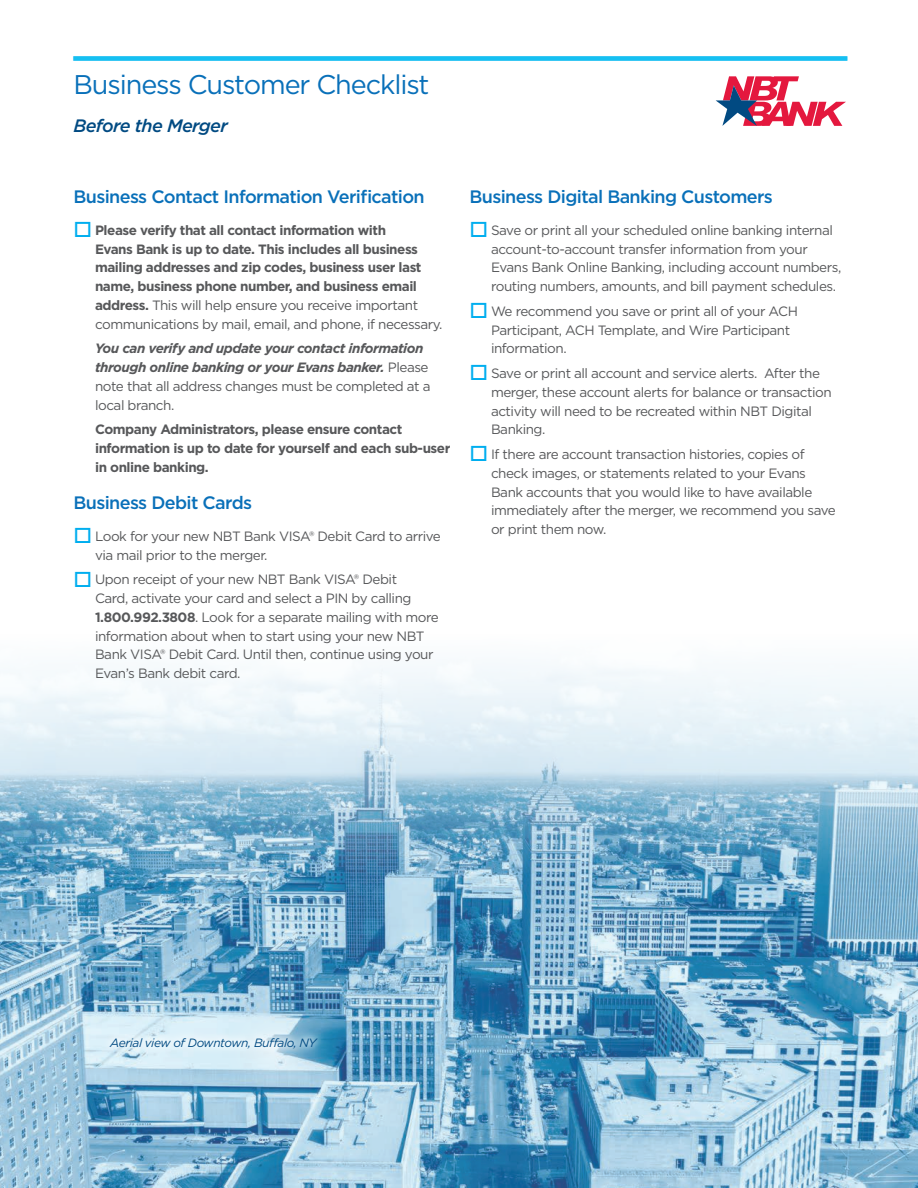
<style>
.page{position:relative;width:918px;height:1188px;background:#fff}
.page>*{position:absolute;margin:0;border:0;box-sizing:border-box;transform-origin:0 0}
.t1{font:27px "Gotham";letter-spacing:-.04em;color:#0970b9}
.t2{font:500 18px "Gotham";letter-spacing:-.035em;color:#0970b9}
.t3{font:italic 500 18px "Gotham";letter-spacing:-.035em;color:#014a82}
.t4{font:13.5px/18.8px "Gotham";letter-spacing:-.035em;color:#57585a}
.t5{font:700 13.5px/18.8px "Gotham";letter-spacing:-.035em;color:#57585a}
.t6{font:italic 700 13.5px/18.8px "Gotham";letter-spacing:-.035em;color:#57585a}
.t7{font:italic 12px "Gotham";letter-spacing:-.035em;color:#014a82}
.s1{color:#00aeef}
.s2{font-weight:400}
.s3{font-weight:400;font-style:normal}
.s4{font-weight:700}
</style>
<div class="page">
<svg style="left:716px;top:76px;width:130px;height:50px"></svg>
<svg style="left:0;top:875px;width:918px;height:313px;background:#7baecd"></svg>
<svg style="left:204px;top:990px;width:140px;height:118px;background:#96c1da"></svg>
<div style="left:101px;top:1028px;width:226px;height:29px;background:#fff;opacity:.75"></div>
<svg style="left:0;top:666px;width:918px;height:209px"></svg>
<div style="left:74px;top:56px;width:774px;height:5px;background:#15c0f2"></div>
<h1 class="t1" style="left:74px;top:67px;width:357px">Business Customer Checklist</h1>
<h2 class="t3" style="left:74px;top:114px;width:156px">Before the Merger</h2>
<h2 class="t2" style="left:74px;top:185px;width:353px">Business Contact Information Verification</h2>
<p class="t5" style="left:95px;top:221px;width:349px;text-indent:-22px"><span class="s1">□</span> Please verify that all contact information with<br>Evans Bank is up to date. This includes all business mailing addresses and zip codes, business user last name, business phone number, and business email address. <span class="s2">This will help ensure you receive important communications by mail, email, and phone, if necessary.</span></p>
<p class="t6" style="left:95px;top:339px;width:337px">You can verify and update your contact information through online banking or your Evans banker. <span class="s3">Please note that all address changes must be completed at a local branch.</span></p>
<p class="t5" style="left:95px;top:420px;width:357px">Company Administrators, please ensure contact information is up to date for yourself and each sub-user in online banking.</p>
<h2 class="t2" style="left:74px;top:491px;width:180px">Business Debit Cards</h2>
<p class="t4" style="left:95px;top:526px;width:347px;text-indent:-22px"><span class="s1">□</span> Look for your new NBT Bank VISA® Debit Card to arrive via mail prior to the merger.</p>
<p class="t4" style="left:95px;top:570px;width:345px;text-indent:-22px"><span class="s1">□</span> Upon receipt of your new NBT Bank VISA® Debit<br>Card, activate your card and select a PIN by calling <span class="s4">1.800.992.3808</span>. Look for a separate mailing with more information about when to start using your new NBT Bank VISA® Debit Card. Until then, continue using your Evan’s Bank debit card.</p>
<h2 class="t2" style="left:470px;top:185px;width:305px">Business Digital Banking Customers</h2>
<p class="t4" style="left:491px;top:220px;width:352px;text-indent:-22px"><span class="s1">□</span> Save or print all your scheduled online banking internal account-to-account transfer information from your Evans Bank Online Banking, including account numbers, routing numbers, amounts, and bill payment schedules.</p>
<p class="t4" style="left:491px;top:301px;width:308px;text-indent:-22px"><span class="s1">□</span> We recommend you save or print all of your ACH<br>Participant, ACH Template, and Wire Participant information.</p>
<p class="t4" style="left:491px;top:364px;width:342px;text-indent:-22px"><span class="s1">□</span> Save or print all account and service alerts. After the merger, these account alerts for balance or transaction activity will need to be recreated within NBT Digital Banking.</p>
<p class="t4" style="left:491px;top:445px;width:346px;text-indent:-22px"><span class="s1">□</span> If there are account transaction histories, copies of check images, or statements related to your Evans Bank accounts that you would like to have available immediately after the merger, we recommend you save or print them now.</p>
<p class="t7" style="left:110px;top:1035px;width:208px">Aerial view of Downtown, Buffalo, NY</p>
</div>
